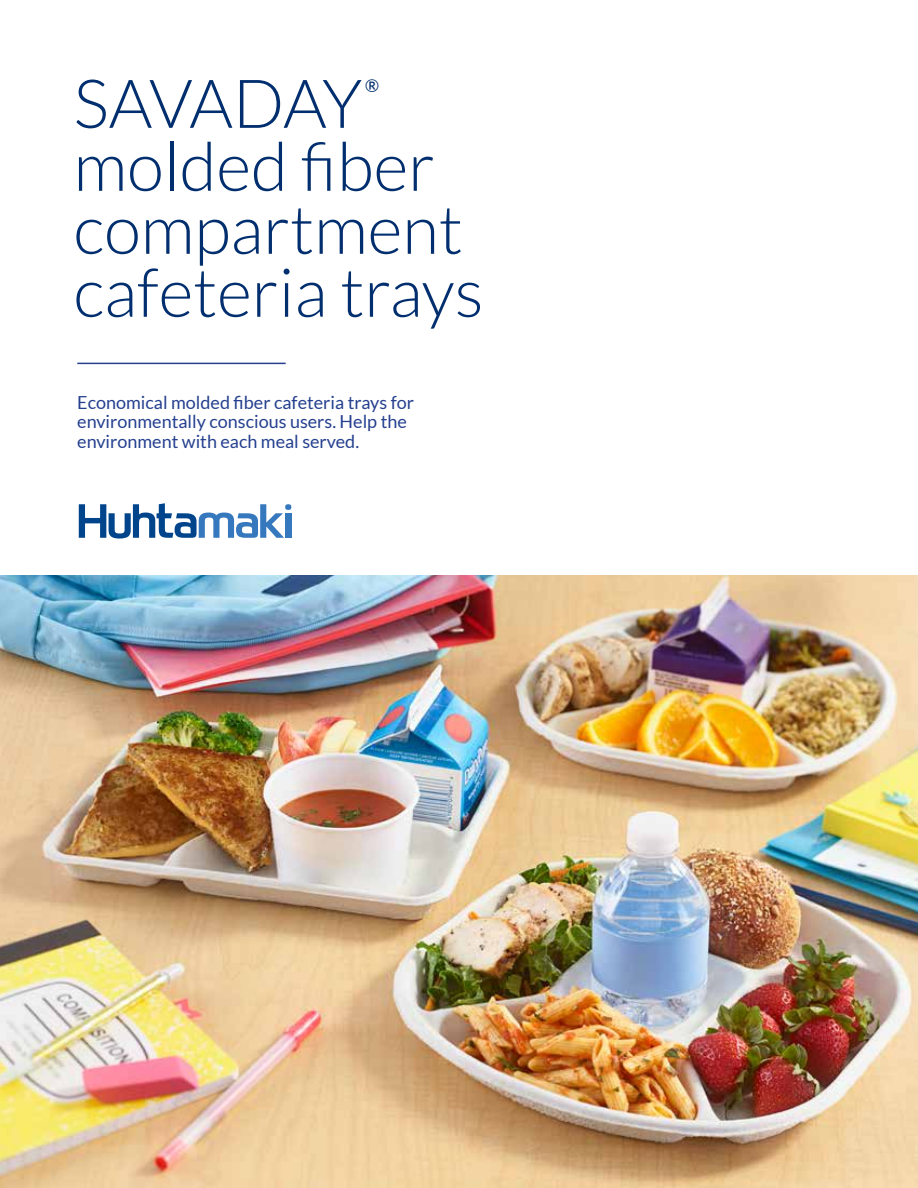
<style>
.page{position:relative;width:918px;height:1188px;background:#fff}
.page>*{position:absolute;margin:0;border:0;box-sizing:border-box;transform-origin:0 0}
.t1{font:300 67.5px/63px "Lato";color:#002e6e}
.t2{font:300 67.5px "Lato";letter-spacing:-.03em;color:#002e6e}
.t3{font:18px/19.5px "Lato";color:#25408f}
.t4{font:17.55px "Lato";color:#002e6e}
</style>
<div class="page">
<img style="left:0;top:576px;width:918px;height:612px">
<svg style="left:79px;top:503px;width:212px;height:36px"></svg>
<hr style="left:77px;top:363px;width:209px;height:1px;background:#25408f">
<h1 class="t2" style="left:74px;top:67px;width:290px">SAVADAY</h1>
<p class="t4" style="left:365px;top:76px;width:15px">®</p>
<h1 class="t1" style="left:73px;top:135px;width:412px">molded fiber compartment cafeteria trays</h1>
<p class="t3" style="left:77px;top:392px;width:338px">Economical molded fiber cafeteria trays for environmentally conscious users. Help the environment with each meal served.</p>
</div>
